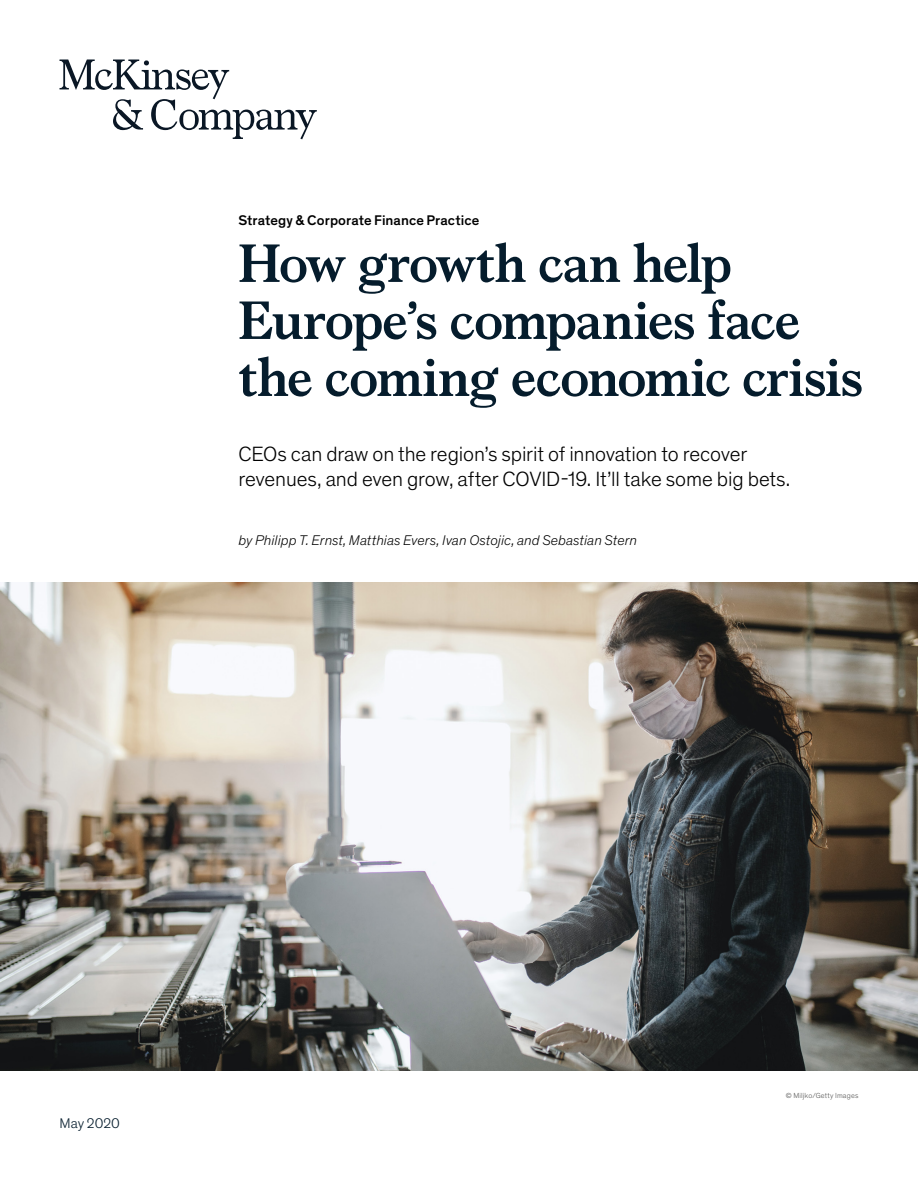
<style>
.page{position:relative;width:918px;height:1188px;background:#fff}
.page>*{position:absolute;margin:0;border:0;box-sizing:border-box;transform-origin:0 0}
.t1{font:700 54px/57px "Bower";letter-spacing:-.01em;color:#051c2c}
.t2{font:300 21px/24.8px "Theinhardt Pan";letter-spacing:-.005em;color:#000}
.t3{font:italic 300 14.25px "Theinhardt Pan";letter-spacing:.005em;color:#000}
.t4{font:500 14.25px "Theinhardt Pan";letter-spacing:.005em;color:#000}
.t5{font:300 14.25px "Theinhardt Pan";letter-spacing:.005em;color:#051c2c}
.t6{font:300 7.5px "Theinhardt Pan";letter-spacing:.02em;color:#575756}
</style>
<div class="page">
<img style="left:0;top:582px;width:918px;height:488px">
<svg style="left:60px;top:60px;width:257px;height:79px"></svg>
<p class="t4" style="left:238px;top:210px;width:242px">Strategy &amp; Corporate Finance Practice</p>
<h1 class="t1" style="left:238px;top:231px;width:626px">How growth can help<br>Europe’s companies face the coming economic crisis</h1>
<p class="t2" style="left:238px;top:441px;width:553px">CEOs can draw on the region’s spirit of innovation to recover revenues, and even grow, after COVID-19. It’ll take some big bets.</p>
<p class="t3" style="left:238px;top:530px;width:400px">by Philipp T. Ernst, Matthias Evers, Ivan Ostojic, and Sebastian Stern</p>
<p class="t5" style="left:60px;top:1114px;width:62px">May 2020</p>
<p class="t6" style="left:786px;top:1090px;width:74px">© Miljko/Getty Images</p>
</div>
